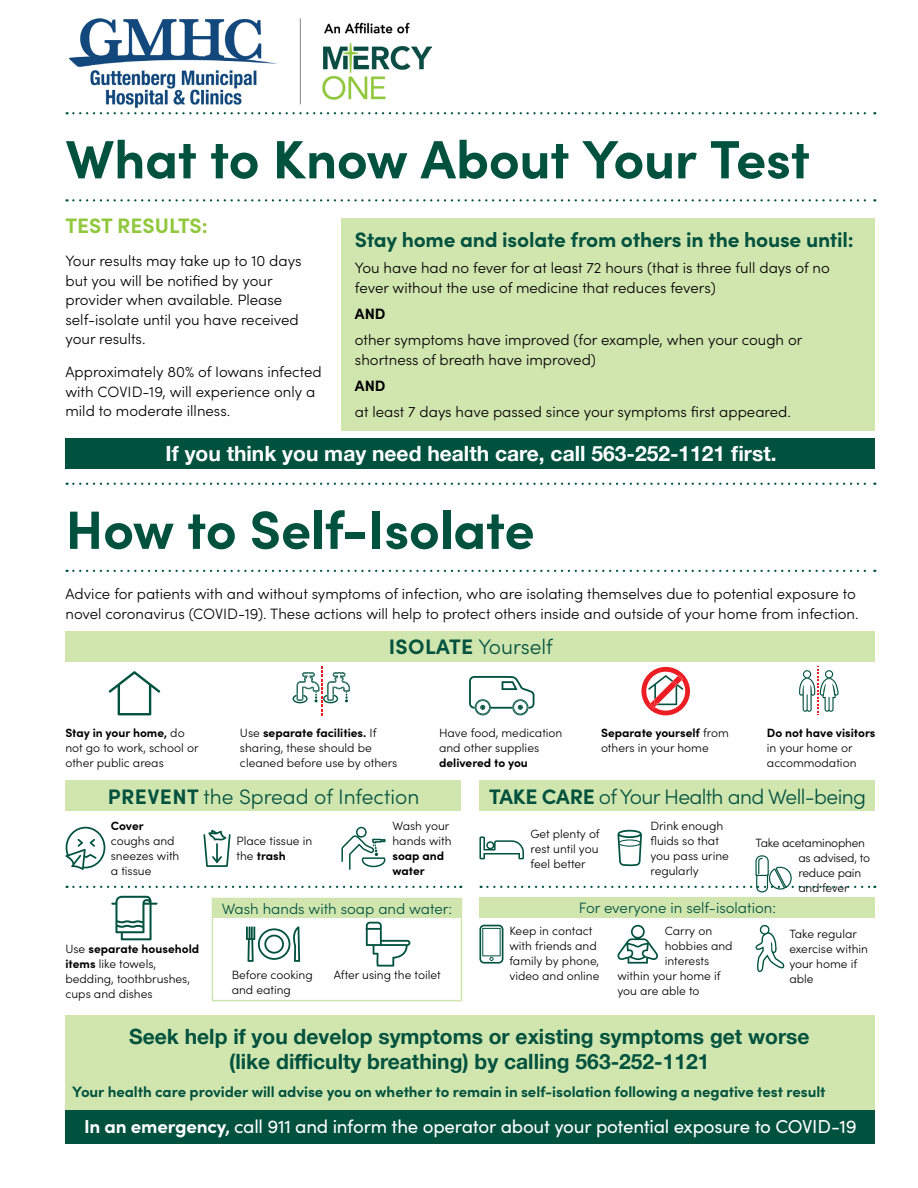
<style>
.page{position:relative;width:918px;height:1188px;background:#fff}
.page>*{position:absolute;margin:0;border:0;box-sizing:border-box;transform-origin:0 0}
.t1{font:700 54px "Sofia Pro";letter-spacing:-.01em;color:#00523f}
.t2{font:700 22.5px/27px "Sofia Pro";letter-spacing:-.005em;color:#00523f}
.t3{font:700 22.5px "Sofia Pro";letter-spacing:-.005em;color:#fff}
.t4{font:700 21px "Helvetica Neue";color:#00523f}
.t5{font:700 21px "Helvetica Neue";color:#fff}
.t6{font:700 21px "Sofia Pro";letter-spacing:-.01em;color:#00523f}
.t7{font:300 21px "Sofia Pro";letter-spacing:-.01em;color:#00523f}
.t8{font:300 21px "Sofia Pro";letter-spacing:-.03em;color:#00523f}
.t9{font:700 21px "Sofia Pro";color:#92c83e}
.t10{font:18.75px "Sofia Pro";letter-spacing:-.015em;color:#fff}
.t11{font:300 15px/19.5px "Sofia Pro";color:#000}
.t12{font:700 15px "Sofia Pro";letter-spacing:-.005em;color:#00523f}
.t13{font:300 15px "Sofia Pro";color:#00523f}
.t14{font:300 12px/15px "Sofia Pro";color:#000}
.t15{font:300 12px/15px "Sofia Pro";letter-spacing:-.02em;color:#000}
.s1{font-weight:700}
.s2{font-family:"Arial";font-weight:400;color:#005240}
</style>
<div class="page">
<div style="left:212px;top:898px;width:250px;height:103px;border:2px solid #d1e5ae"></div>
<svg style="left:67px;top:112px;width:808px;height:2px"></svg>
<svg style="left:67px;top:483px;width:808px;height:2px"></svg>
<svg style="left:67px;top:199px;width:808px;height:2px"></svg>
<svg style="left:67px;top:570px;width:808px;height:2px"></svg>
<div style="left:341px;top:218px;width:534px;height:213px;background:#d1e5ae"></div>
<div style="left:65px;top:631px;width:810px;height:30px;background:#d1e5ae"></div>
<div style="left:65px;top:781px;width:396px;height:30px;background:#d1e5ae"></div>
<div style="left:479px;top:781px;width:396px;height:30px;background:#d1e5ae"></div>
<div style="left:479px;top:898px;width:396px;height:20px;background:#d1e5ae"></div>
<div style="left:65px;top:439px;width:810px;height:30px;background:#00523f"></div>
<div style="left:65px;top:1109px;width:810px;height:35px;background:#00523f"></div>
<div style="left:65px;top:1015px;width:810px;height:94px;background:#d1e5ae"></div>
<svg style="left:109px;top:671px;width:51px;height:44px"></svg>
<svg style="left:293px;top:666px;width:57px;height:49px"></svg>
<svg style="left:469px;top:676px;width:66px;height:39px"></svg>
<svg style="left:641px;top:667px;width:49px;height:48px"></svg>
<svg style="left:799px;top:666px;width:40px;height:49px"></svg>
<svg style="left:65px;top:827px;width:40px;height:43px"></svg>
<svg style="left:203px;top:830px;width:28px;height:37px"></svg>
<svg style="left:341px;top:827px;width:45px;height:43px"></svg>
<svg style="left:67px;top:886px;width:394px;height:2px"></svg>
<svg style="left:479px;top:830px;width:396px;height:62px"></svg>
<svg style="left:111px;top:896px;width:47px;height:44px"></svg>
<svg style="left:246px;top:926px;width:54px;height:36px"></svg>
<svg style="left:366px;top:922px;width:44px;height:45px"></svg>
<div style="left:212px;top:898px;width:249px;height:20px;background:#d1e5ae"></div>
<svg style="left:479px;top:925px;width:24px;height:39px"></svg>
<svg style="left:617px;top:925px;width:41px;height:39px"></svg>
<svg style="left:755px;top:925px;width:30px;height:47px"></svg>
<img style="left:69px;top:19px;width:362px;height:88px">
<p class="t1" style="left:65px;top:118px;width:746px">What to Know About Your Test</p>
<p class="t9" style="left:65px;top:210px;width:144px">TEST RESULTS:</p>
<p class="t11" style="left:65px;top:251px;width:238px">Your results may take up to 10 days but you will be notified by your provider when available. Please self-isolate until you have received your results.</p>
<p class="t11" style="left:65px;top:362px;width:258px">Approximately 80% of Iowans infected with COVID-19, will experience only a mild to moderate illness.</p>
<p class="t6" style="left:355px;top:223px;width:500px">Stay home and isolate from others in the house until:</p>
<p class="t11" style="left:355px;top:257px;width:476px">You have had no fever for at least 72 hours (that is three full days of no fever without the use of medicine that reduces fevers)</p>
<p class="t11" style="left:355px;top:300px;width:449px;line-height:26.2px"><span class="s1">AND<br></span>other symptoms have improved (for example, when your cough or</p>
<p class="t11" style="left:355px;top:345px;width:438px;line-height:26.2px">shortness of breath have improved)<br><span class="s1">AND<br></span>at least 7 days have passed since your symptoms first appeared.</p>
<p class="t5" style="left:166px;top:437px;width:612px">If you think you may need health care, call 563-252-1121 first.</p>
<p class="t3" style="left:209px;top:437px;width:525px">If you think you may need health care, call 211 first.</p>
<p class="t1" style="left:65px;top:488px;width:471px">How to Self-Isolate</p>
<p class="t11" style="left:65px;top:583px;width:795px">Advice for patients with and without symptoms of infection, who are isolating themselves due to potential exposure to novel coronavirus (COVID-19). These actions will help to protect others inside and outside of your home from infection.</p>
<p class="t7" style="left:389px;top:631px;width:166px"><span class="s1">ISOLATE</span> Yourself</p>
<p class="t14" style="left:65px;top:725px;width:135px"><span class="s1">Stay in your home,</span> do not go to work, school or other public areas</p>
<p class="t14" style="left:240px;top:725px;width:159px">Use <span class="s1">separate facilities.</span> If sharing, these should be cleaned before use by others</p>
<p class="t14" style="left:439px;top:725px;width:125px">Have food, medication and other supplies <span class="s1">delivered to you</span></p>
<p class="t14" style="left:601px;top:725px;width:129px"><span class="s1">Separate yourself</span> from others in your home</p>
<p class="t14" style="left:767px;top:725px;width:110px"><span class="s1">Do not have visitors </span>in your home or accommodation</p>
<p class="t7" style="left:108px;top:781px;width:313px"><span class="s1">PREVENT</span> the Spread of Infection</p>
<p class="t8" style="left:489px;top:781px;width:378px"><span class="s1">TAKE CARE</span> of Your Health and Well-being</p>
<p class="t14" style="left:392px;top:818px;width:61px">Wash your hands with <span class="s1">soap and water</span></p>
<p class="t14" style="left:111px;top:818px;width:70px"><span class="s1">Cover </span>coughs and sneezes with a tissue</p>
<p class="t14" style="left:530px;top:825px;width:71px;text-align:justify">Get plenty of rest until you feel better</p>
<p class="t14" style="left:650px;top:818px;width:80px">Drink enough fluids so that you pass urine regularly</p>
<p class="t14" style="left:236px;top:833px;width:77px">Place tissue in the <span class="s1">trash</span></p>
<p class="t15" style="left:798px;top:834px;width:73px;text-indent:-43px">Take acetaminophen as advised, to reduce pain and fever</p>
<p class="t14" style="left:65px;top:941px;width:135px">Use <span class="s1">separate household items</span> like towels, bedding, toothbrushes, cups and dishes</p>
<p class="t13" style="left:222px;top:898px;width:232px">Wash hands with soap and water:</p>
<p class="t14" style="left:232px;top:967px;width:83px">Before cooking and eating</p>
<p class="t14" style="left:334px;top:967px;width:108px">After using the toilet</p>
<p class="t13" style="left:579px;top:897px;width:199px">For everyone in self-isolation:</p>
<p class="t14" style="left:509px;top:923px;width:92px">Keep in contact with friends and family by phone, video and online</p>
<p class="t14" style="left:665px;top:923px;width:49px">Carry on</p>
<p class="t14" style="left:665px;top:938px;width:69px">hobbies and</p>
<p class="t14" style="left:665px;top:953px;width:46px">interests</p>
<p class="t14" style="left:617px;top:968px;width:105px">within your home if</p>
<p class="t14" style="left:617px;top:983px;width:84px">you are able to</p>
<p class="t14" style="left:789px;top:926px;width:80px">Take regular exercise within your home if able</p>
<p class="t2" style="left:72px;top:1020px;width:695px">Seek help if you develop symptoms or existing symptoms get worse (e.g. difficulty breathing) by calling <span class="s2">XXX- XXX- XXXX</span></p>
<p class="t12" style="left:72px;top:1081px;width:755px">Your health care provider will advise you on whether to remain in self-isolation following a negative test result</p>
<p class="t4" style="left:129px;top:1020px;width:682px">Seek help if you develop symptoms or existing symptoms get worse</p>
<p class="t4" style="left:229px;top:1045px;width:482px">(like difficulty breathing) by calling 563-252-1121</p>
<p class="t10" style="left:84px;top:1113px;width:774px"><span class="s1">In an emergency,</span> call 911 and inform the operator about your potential exposure to COVID-19</p>
</div>
